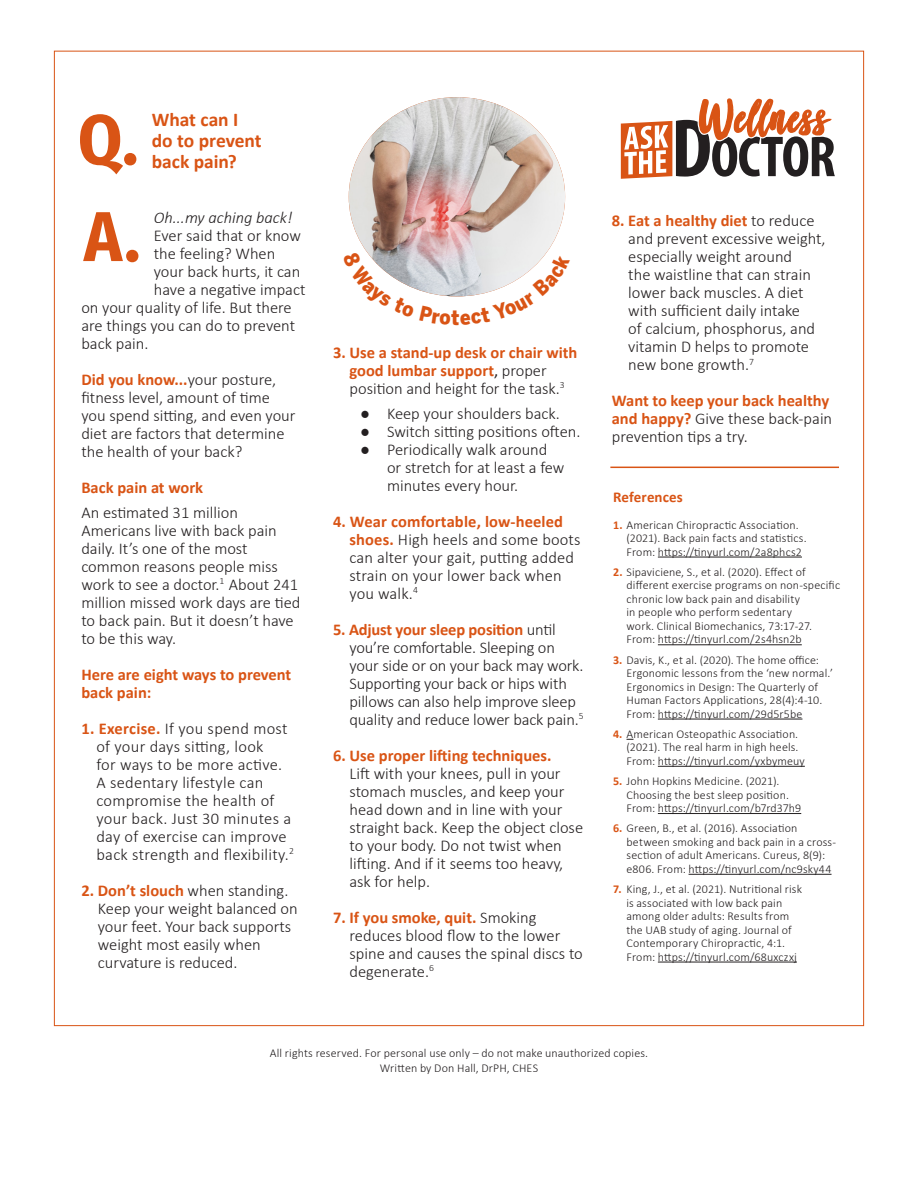
<style>
.page{position:relative;width:918px;height:1188px;background:#fff}
.page>*{position:absolute;margin:0;border:0;box-sizing:border-box;transform-origin:0 0}
.t1{font:700 70.5px "Fira Sans Condensed";color:#d95415}
.Question-Subhead{font:700 19.5px/21px "Calibri";letter-spacing:-.005em;color:#d95415}
.Bullet_Paragraph{font:300 16.5px/18px "Calibri";color:#231f20}
.Question-Subhead-2{font:300 16.5px/18px "Calibri";color:#231f20}
.Bullet_Paragraph-2{font:300 16.5px/18px "Calibri";letter-spacing:.02em;color:#231f20}
.Bullet_Paragraph-3{font:700 16.5px/18px "Calibri";color:#d95415}
.Question-Subhead-3{font:italic 300 16.5px "Calibri";color:#231f20}
.Red_Subheading{font:700 15px "Calibri";letter-spacing:.005em;color:#d95415}
.t2{font:300 12px/13.5px "Calibri";letter-spacing:.01em;color:#231f20}
.s1{font-weight:700;color:#d95415}
.s2{font-weight:400;color:#231f20}
.s3{font-weight:300;color:#231f20}
</style>
<div class="page">
<img style="left:349px;top:97px;width:216px;height:155px">
<svg style="left:621px;top:50px;width:214px;height:129px"></svg>
<hr style="left:610px;top:467px;width:229px;height:1px;background:#d95415">
<hr style="left:658px;top:557px;width:144px;height:1px;background:#231f20">
<hr style="left:658px;top:644px;width:144px;height:1px;background:#231f20">
<hr style="left:658px;top:719px;width:144px;height:1px;background:#231f20">
<hr style="left:658px;top:766px;width:147px;height:1px;background:#231f20">
<hr style="left:658px;top:813px;width:143px;height:1px;background:#231f20">
<hr style="left:689px;top:874px;width:143px;height:1px;background:#231f20">
<hr style="left:658px;top:962px;width:139px;height:1px;background:#231f20">
<svg style="left:367px;top:252px;width:180px;height:45px"></svg>
<p class="t1" style="left:78px;top:81px;width:62px">Q.</p>
<p class="Question-Subhead" style="left:152px;top:109px;width:111px">What can I do to prevent back pain?</p>
<p class="Question-Subhead-3" style="left:154px;top:207px;width:140px">Oh...my aching back!</p>
<p class="Question-Subhead-2" style="left:154px;top:226px;width:149px">Ever said that or know</p>
<p class="Question-Subhead-2" style="left:154px;top:244px;width:123px">the feeling? When</p>
<p class="Question-Subhead-2" style="left:154px;top:262px;width:148px">your back hurts, it can</p>
<p class="Question-Subhead-2" style="left:154px;top:280px;width:153px">have a negative impact</p>
<p class="Question-Subhead-2" style="left:81px;top:298px;width:212px">on your quality of life. But there</p>
<p class="Question-Subhead-2" style="left:81px;top:316px;width:215px">are things you can do to prevent</p>
<p class="Question-Subhead-2" style="left:81px;top:334px;width:68px">back pain.</p>
<p class="Question-Subhead-2" style="left:81px;top:370px;width:216px"><span class="s1">Did you know...</span>your posture, fitness level, amount of time you spend sitting, and even your diet are factors that determine the health of your back?</p>
<p class="Bullet_Paragraph-3" style="left:81px;top:478px;width:123px">Back pain at work</p>
<p class="Bullet_Paragraph" style="left:81px;top:503px;width:221px">An estimated 31 million<br>Americans live with back pain daily. It’s one of the most common reasons people miss work to see a doctor.<sup>1</sup> About 241 million missed work days are tied to back pain. But it doesn’t have to be this way.</p>
<p class="Bullet_Paragraph-3" style="left:81px;top:665px;width:211px">Here are eight ways to prevent back pain:</p>
<p class="Bullet_Paragraph-2" style="left:96px;top:719px;width:199px;text-indent:-15px"><span class="s1">1. Exercise.</span> If you spend most of your days sitting, look<br>for ways to be more active.<br>A sedentary lifestyle can compromise the health of your back. Just 30 minutes a day of exercise can improve back strength and flexibility.<sup>2</sup></p>
<p class="Bullet_Paragraph" style="left:98px;top:881px;width:201px;text-indent:-16px"><span class="s1">2. Don’t slouch</span> when standing.<br>Keep your weight balanced on your feet. Your back supports weight most easily when curvature is reduced.</p>
<p class="t1" style="left:84px;top:178px;width:58px">A.</p>
<p class="Bullet_Paragraph-3" style="left:350px;top:343px;width:229px;text-indent:-16px">3. Use a stand-up desk or chair with good lumbar support<span class="s2">,</span> <span class="s3">proper position and height for the task.</span><sup>3</sup></p>
<p class="Bullet_Paragraph" style="left:360px;top:404px;width:201px">● Keep your shoulders back.</p>
<p class="Bullet_Paragraph" style="left:360px;top:422px;width:222px">● Switch sitting positions often.</p>
<p class="Bullet_Paragraph" style="left:387px;top:440px;width:179px;text-indent:-27px">● Periodically walk around or stretch for at least a few minutes every hour.</p>
<p class="Bullet_Paragraph" style="left:350px;top:512px;width:233px;text-indent:-16px"><span class="s1">4. Wear comfortable, low-heeled shoes.</span> High heels and some boots can alter your gait, putting added strain on your lower back when you walk.<sup>4</sup></p>
<p class="Bullet_Paragraph" style="left:350px;top:620px;width:236px;text-indent:-16px"><span class="s1">5. Adjust your sleep position</span> until you’re comfortable. Sleeping on your side or on your back may work.<br>Supporting your back or hips with pillows can also help improve sleep quality and reduce lower back pain.<sup>5</sup></p>
<p class="Bullet_Paragraph" style="left:350px;top:746px;width:235px;text-indent:-16px"><span class="s1">6. Use proper lifting techniques.<br></span>Lift with your knees, pull in your stomach muscles, and keep your head down and in line with your straight back. Keep the object close to your body. Do not twist when lifting. And if it seems too heavy, ask for help.</p>
<p class="Bullet_Paragraph" style="left:350px;top:908px;width:235px;text-indent:-16px"><span class="s1">7. If you smoke, quit.</span> Smoking reduces blood flow to the lower spine and causes the spinal discs to degenerate.<sup>6</sup></p>
<p class="Bullet_Paragraph" style="left:628px;top:212px;width:199px;text-indent:-16px"><span class="s1">8. Eat a healthy diet</span> to reduce and prevent excessive weight, especially weight around<br>the waistline that can strain lower back muscles. A diet with sufficient daily intake<br>of calcium, phosphorus, and vitamin D helps to promote new bone growth.<sup>7</sup></p>
<p class="Bullet_Paragraph" style="left:612px;top:392px;width:222px"><span class="s1">Want to keep your back healthy and happy?</span> Give these back-pain prevention tips a try.</p>
<p class="Red_Subheading" style="left:613px;top:486px;width:71px">References</p>
<p class="t2" style="left:627px;top:518px;width:182px;text-indent:-14px"><span class="s1">1.</span> American Chiropractic Association. (2021). Back pain facts and statistics.<br>From: https://tinyurl.com/2a8phcs2</p>
<p class="t2" style="left:627px;top:565px;width:215px;text-indent:-14px"><span class="s1">2.</span> Sipaviciene, S., et al. (2020). Effect of different exercise programs on non-specific chronic low back pain and disability<br>in people who perform sedentary<br>work. Clinical Biomechanics, 73:17-27.<br>From: https://tinyurl.com/2s4hsn2b</p>
<p class="t2" style="left:627px;top:653px;width:208px;text-indent:-14px"><span class="s1">3.</span> Davis, K., et al. (2020). The home office:<br>Ergonomic lessons from the ‘new normal.’ Ergonomics in Design: The Quarterly of Human Factors Applications, 28(4):4-10.<br>From: https://tinyurl.com/29d5r5be</p>
<p class="t2" style="left:627px;top:727px;width:180px;text-indent:-14px"><span class="s1">4.</span> American Osteopathic Association. (2021). The real harm in high heels.<br>From: https://tinyurl.com/yxbymeuy</p>
<p class="t2" style="left:627px;top:774px;width:176px;text-indent:-14px"><span class="s1">5.</span> John Hopkins Medicine. (2021).<br>Choosing the best sleep position.<br>From: https://tinyurl.com/b7rd37h9</p>
<p class="t2" style="left:627px;top:821px;width:211px;text-indent:-14px"><span class="s1">6.</span> Green, B., et al. (2016). Association between smoking and back pain in a cross&shy;section of adult Americans. Cureus, 8(9): e806. From: https://tinyurl.com/nc9sky44</p>
<p class="t2" style="left:627px;top:882px;width:177px;text-indent:-14px"><span class="s1">7.</span> King, J., et al. (2021). Nutritional risk is associated with low back pain among older adults: Results from the UAB study of aging. Journal of Contemporary Chiropractic, 4:1.<br>From: https://tinyurl.com/68uxczxj</p>
<p class="t2" style="left:270px;top:1046px;width:380px">All rights reserved. For personal use only – do not make unauthorized copies.</p>
<p class="t2" style="left:380px;top:1061px;width:160px">Written by Don Hall, DrPH, CHES</p>
</div>
